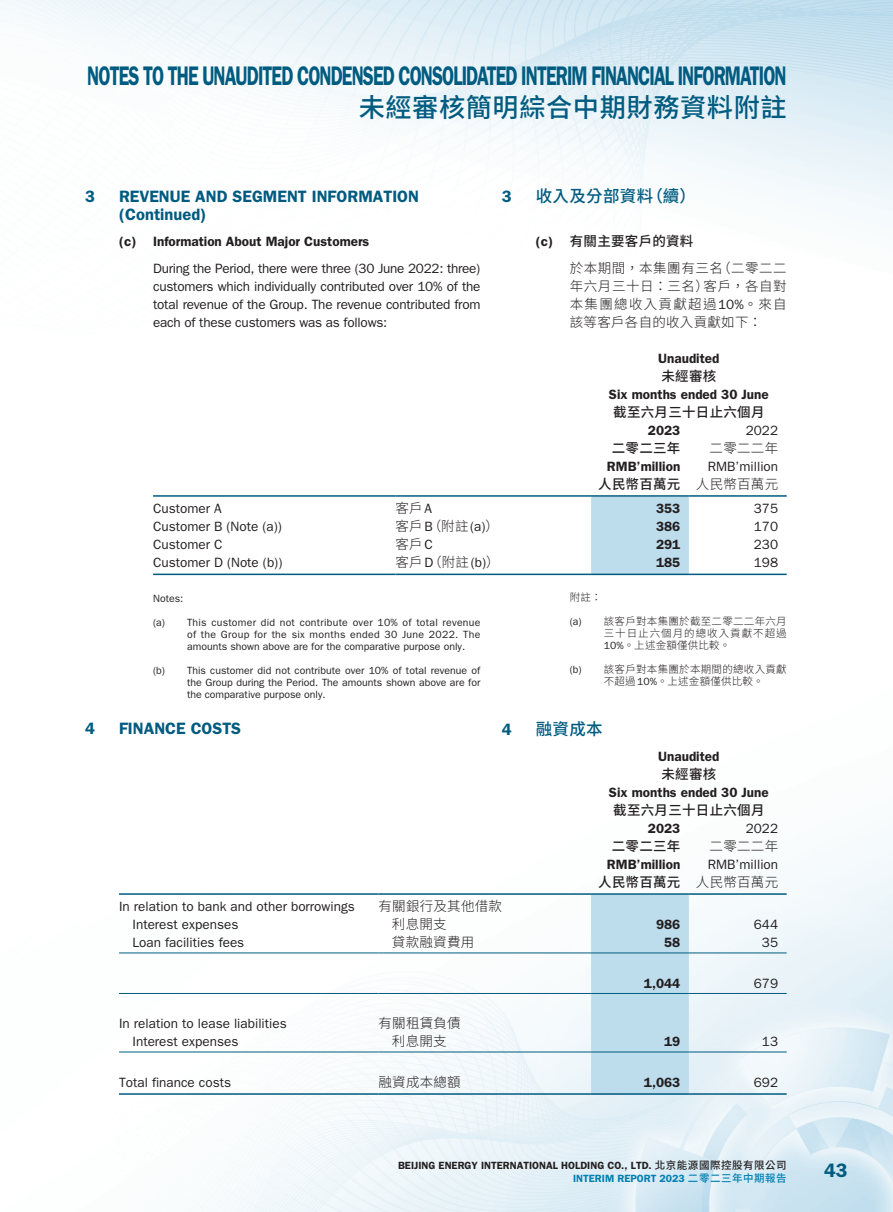
<style>
.page{position:relative;width:893px;height:1212px;background:#fff}
.page>*{position:absolute;margin:0;border:0;box-sizing:border-box;transform-origin:0 0}
.t1{font:600 27px "ITC Franklin Gothic Std";letter-spacing:-.05em;color:#005b80;scale:.68 1}
.t2{font:500 26.25px "Noto Sans CJ Ktc";letter-spacing:.02em;color:#005b80}
.t3{font:600 19.5px "ITC Franklin Gothic Std";color:#005b80}
._01_H1{font:600 16.5px/18px "ITC Franklin Gothic Std";color:#005b80}
._01_H1-2{font:500 16.5px "Noto Sans CJ Ktc";letter-spacing:.02em;color:#005b80}
._50_Table_txt{font:13.5px "ITC Franklin Gothic Std";color:#231f20}
._00_txt{font:13.5px/18px "ITC Franklin Gothic Std";letter-spacing:-.015em;color:#231f20;text-align:justify}
._50_Table_txt-2{font:600 13.5px "ITC Franklin Gothic Std";color:#231f20}
._50_Table_txt-3{font:300 13.5px "Noto Sans CJ Ktc";letter-spacing:.02em;color:#231f20}
._00_txt-2{font:300 13.5px/18px "Noto Sans CJ Ktc";letter-spacing:.04em;color:#231f20;text-align:justify}
._50_Table_txt-4{font:500 13.5px "Noto Sans CJ Ktc";letter-spacing:.02em;color:#231f20}
._02_H2{font:600 13.5px "ITC Franklin Gothic Std";color:#231f20}
._02_H2-2{font:500 13.5px "Noto Sans CJ Ktc";letter-spacing:.02em;color:#231f20}
._06_Notes{font:10.5px/12px "ITC Franklin Gothic Std";color:#231f20;text-align:justify}
._06_Notes-2{font:300 10.5px/12px "Noto Sans CJ Ktc";letter-spacing:.025em;color:#231f20;text-align:justify}
.t4{font:600 10.5px/13.6px "ITC Franklin Gothic Std";color:#231f20;text-align:right}
.s1{font-family:"ITC Franklin Gothic Std";font-weight:600}
.s2{font-family:"ITC Franklin Gothic Std";font-weight:400}
.s3{font-family:"Noto Sans CJ Ktc";font-weight:500}
.s4{color:#007fb2}
.s5{font-family:"Noto Sans CJ Ktc";font-weight:500;color:#007fb2}
</style>
<div class="page">
<img style="left:0;top:0;width:893px;height:1212px">
<div style="left:591px;top:497px;width:98px;height:77px;background:#bddded"></div>
<hr style="left:153px;top:495px;width:242px;height:2px;background:#005b80">
<hr style="left:395px;top:495px;width:196px;height:2px;background:#005b80">
<hr style="left:591px;top:495px;width:98px;height:2px;background:#005b80">
<hr style="left:689px;top:495px;width:98px;height:2px;background:#005b80">
<hr style="left:153px;top:574px;width:242px;height:1px;background:#005b80">
<hr style="left:395px;top:574px;width:196px;height:1px;background:#005b80">
<hr style="left:591px;top:574px;width:98px;height:1px;background:#005b80">
<hr style="left:689px;top:574px;width:98px;height:1px;background:#005b80">
<div style="left:591px;top:895px;width:98px;height:198px;background:#bddded"></div>
<hr style="left:119px;top:893px;width:259px;height:2px;background:#005b80">
<hr style="left:378px;top:893px;width:213px;height:2px;background:#005b80">
<hr style="left:591px;top:893px;width:98px;height:2px;background:#005b80">
<hr style="left:689px;top:893px;width:98px;height:2px;background:#005b80">
<hr style="left:119px;top:952px;width:259px;height:1px;background:#005b80">
<hr style="left:378px;top:952px;width:213px;height:1px;background:#005b80">
<hr style="left:591px;top:952px;width:98px;height:1px;background:#005b80">
<hr style="left:689px;top:952px;width:98px;height:1px;background:#005b80">
<hr style="left:119px;top:993px;width:259px;height:1px;background:#005b80">
<hr style="left:378px;top:993px;width:213px;height:1px;background:#005b80">
<hr style="left:591px;top:993px;width:98px;height:1px;background:#005b80">
<hr style="left:689px;top:993px;width:98px;height:1px;background:#005b80">
<hr style="left:119px;top:1051px;width:259px;height:1px;background:#005b80">
<hr style="left:378px;top:1051px;width:213px;height:1px;background:#005b80">
<hr style="left:591px;top:1051px;width:98px;height:1px;background:#005b80">
<hr style="left:689px;top:1051px;width:98px;height:1px;background:#005b80">
<hr style="left:119px;top:1093px;width:259px;height:2px;background:#005b80">
<hr style="left:378px;top:1093px;width:213px;height:2px;background:#005b80">
<hr style="left:591px;top:1093px;width:98px;height:2px;background:#005b80">
<hr style="left:689px;top:1093px;width:98px;height:2px;background:#005b80">
<h1 class="t1" style="left:87px;top:59px;width:1030px">NOTES TO THE UNAUDITED CONDENSED CONSOLIDATED INTERIM FINANCIAL INFORMATION</h1>
<h2 class="t2" style="left:359px;top:92px;width:429px">未經審核簡明綜合中期財務資料附註</h2>
<p class="_01_H1" style="left:85px;top:187px;width:11px">3</p>
<p class="_01_H1" style="left:119px;top:187px;width:301px">REVENUE AND SEGMENT INFORMATION (Continued)</p>
<p class="_02_H2" style="left:119px;top:233px;width:252px">(c) Information About Major Customers</p>
<p class="_00_txt" style="left:153px;top:259px;width:329px">During the Period, there were three (30 June 2022: three) customers which individually contributed over 10% of the total revenue of the Group. The revenue contributed from each of these customers was as follows:</p>
<p class="_01_H1" style="left:502px;top:187px;width:11px">3</p>
<p class="_01_H1-2" style="left:536px;top:186px;width:162px">收入及分部資料（續）</p>
<p class="_02_H2-2" style="left:536px;top:234px;width:159px"><span class="s1">(c)</span> 有關主要客戶的資料</p>
<p class="_00_txt-2" style="left:570px;top:259px;width:218px">於本期間，本集團有三名（二零二二年六月三十日：三名）客戶，各自對本集團總收入貢獻超過<span class="s2">10%</span>。來自該等客戶各自的收入貢獻如下：</p>
<p class="_50_Table_txt-2" style="left:658px;top:350px;width:63px">Unaudited</p>
<p class="_50_Table_txt-4" style="left:661px;top:368px;width:56px">未經審核</p>
<p class="_50_Table_txt-2" style="left:609px;top:386px;width:161px">Six months ended 30 June</p>
<p class="_50_Table_txt-4" style="left:613px;top:404px;width:153px">截至六月三十日止六個月</p>
<p class="_50_Table_txt-2" style="left:648px;top:422px;width:34px">2023</p>
<p class="_50_Table_txt" style="left:746px;top:422px;width:34px">2022</p>
<p class="_50_Table_txt-4" style="left:612px;top:440px;width:70px">二零二三年</p>
<p class="_50_Table_txt-3" style="left:710px;top:440px;width:70px">二零二二年</p>
<p class="_50_Table_txt-2" style="left:607px;top:458px;width:75px">RMB’million</p>
<p class="_50_Table_txt" style="left:708px;top:458px;width:72px">RMB’million</p>
<p class="_50_Table_txt-4" style="left:598px;top:476px;width:84px">人民幣百萬元</p>
<p class="_50_Table_txt-3" style="left:696px;top:476px;width:84px">人民幣百萬元</p>
<p class="_50_Table_txt" style="left:153px;top:501px;width:70px">Customer A</p>
<p class="_50_Table_txt-3" style="left:395px;top:500px;width:38px">客戶<span class="s2">A</span></p>
<p class="_50_Table_txt-2" style="left:656px;top:500px;width:26px">353</p>
<p class="_50_Table_txt" style="left:754px;top:501px;width:26px">375</p>
<p class="_50_Table_txt" style="left:153px;top:519px;width:130px">Customer B (Note (a))</p>
<p class="_50_Table_txt-3" style="left:395px;top:518px;width:105px">客戶<span class="s2">B</span>（附註<span class="s2">(a)</span>）</p>
<p class="_50_Table_txt-2" style="left:656px;top:518px;width:26px">386</p>
<p class="_50_Table_txt" style="left:754px;top:519px;width:26px">170</p>
<p class="_50_Table_txt" style="left:153px;top:537px;width:71px">Customer C</p>
<p class="_50_Table_txt-3" style="left:395px;top:536px;width:39px">客戶<span class="s2">C</span></p>
<p class="_50_Table_txt-2" style="left:656px;top:536px;width:26px">291</p>
<p class="_50_Table_txt" style="left:754px;top:537px;width:26px">230</p>
<p class="_50_Table_txt" style="left:153px;top:555px;width:131px">Customer D (Note (b))</p>
<p class="_50_Table_txt-3" style="left:395px;top:554px;width:106px">客戶<span class="s2">D</span>（附註<span class="s2">(b)</span>）</p>
<p class="_50_Table_txt-2" style="left:656px;top:554px;width:26px">185</p>
<p class="_50_Table_txt" style="left:754px;top:555px;width:26px">198</p>
<p class="_06_Notes" style="left:153px;top:592px;width:32px">Notes:</p>
<p class="_06_Notes" style="left:187px;top:616px;width:295px;text-indent:-34px">(a) This customer did not contribute over 10% of total revenue of the Group for the six months ended 30 June 2022. The amounts shown above are for the comparative purpose only.</p>
<p class="_06_Notes" style="left:187px;top:664px;width:295px;text-indent:-34px">(b) This customer did not contribute over 10% of total revenue of the Group during the Period. The amounts shown above are for the comparative purpose only.</p>
<p class="_06_Notes-2" style="left:570px;top:591px;width:33px">附註：</p>
<p class="_06_Notes-2" style="left:604px;top:615px;width:184px;text-indent:-34px"><span class="s2">(a)</span> 該客戶對本集團於截至二零二二年六月三十日止六個月的總收入貢獻不超過<span class="s2">10%</span>。上述金額僅供比較。</p>
<p class="_06_Notes-2" style="left:604px;top:663px;width:184px;text-indent:-34px"><span class="s2">(b)</span> 該客戶對本集團於本期間的總收入貢獻不超過<span class="s2">10%</span>。上述金額僅供比較。</p>
<p class="_01_H1" style="left:85px;top:719px;width:11px">4</p>
<p class="_01_H1" style="left:119px;top:719px;width:124px">FINANCE COSTS</p>
<p class="_01_H1" style="left:502px;top:720px;width:11px">4</p>
<p class="_01_H1-2" style="left:536px;top:719px;width:68px">融資成本</p>
<p class="_50_Table_txt-2" style="left:658px;top:748px;width:63px">Unaudited</p>
<p class="_50_Table_txt-4" style="left:661px;top:766px;width:56px">未經審核</p>
<p class="_50_Table_txt-2" style="left:609px;top:784px;width:161px">Six months ended 30 June</p>
<p class="_50_Table_txt-4" style="left:613px;top:802px;width:153px">截至六月三十日止六個月</p>
<p class="_50_Table_txt-2" style="left:648px;top:820px;width:34px">2023</p>
<p class="_50_Table_txt" style="left:746px;top:820px;width:34px">2022</p>
<p class="_50_Table_txt-4" style="left:612px;top:838px;width:70px">二零二三年</p>
<p class="_50_Table_txt-3" style="left:710px;top:838px;width:70px">二零二二年</p>
<p class="_50_Table_txt-2" style="left:607px;top:856px;width:75px">RMB’million</p>
<p class="_50_Table_txt" style="left:708px;top:856px;width:72px">RMB’million</p>
<p class="_50_Table_txt-4" style="left:598px;top:874px;width:84px">人民幣百萬元</p>
<p class="_50_Table_txt-3" style="left:696px;top:874px;width:84px">人民幣百萬元</p>
<p class="_50_Table_txt" style="left:119px;top:899px;width:237px">In relation to bank and other borrowings</p>
<p class="_50_Table_txt-3" style="left:378px;top:898px;width:125px">有關銀行及其他借款</p>
<p class="_50_Table_txt" style="left:133px;top:917px;width:107px">Interest expenses</p>
<p class="_50_Table_txt-3" style="left:392px;top:916px;width:56px">利息開支</p>
<p class="_50_Table_txt-2" style="left:656px;top:916px;width:26px">986</p>
<p class="_50_Table_txt" style="left:754px;top:917px;width:26px">644</p>
<p class="_50_Table_txt" style="left:133px;top:935px;width:113px">Loan facilities fees</p>
<p class="_50_Table_txt-3" style="left:392px;top:934px;width:84px">貸款融資費用</p>
<p class="_50_Table_txt-2" style="left:664px;top:934px;width:18px">58</p>
<p class="_50_Table_txt" style="left:762px;top:935px;width:18px">35</p>
<p class="_50_Table_txt-2" style="left:644px;top:975px;width:38px">1,044</p>
<p class="_50_Table_txt" style="left:754px;top:975px;width:26px">679</p>
<p class="_50_Table_txt" style="left:119px;top:1016px;width:169px">In relation to lease liabilities</p>
<p class="_50_Table_txt-3" style="left:378px;top:1015px;width:84px">有關租賃負債</p>
<p class="_50_Table_txt" style="left:133px;top:1034px;width:107px">Interest expenses</p>
<p class="_50_Table_txt-3" style="left:392px;top:1033px;width:56px">利息開支</p>
<p class="_50_Table_txt-2" style="left:664px;top:1033px;width:18px">19</p>
<p class="_50_Table_txt" style="left:762px;top:1034px;width:18px">13</p>
<p class="_50_Table_txt" style="left:119px;top:1074px;width:114px">Total finance costs</p>
<p class="_50_Table_txt-3" style="left:378px;top:1074px;width:84px">融資成本總額</p>
<p class="_50_Table_txt-2" style="left:644px;top:1074px;width:38px">1,063</p>
<p class="_50_Table_txt" style="left:754px;top:1074px;width:26px">692</p>
<p class="t4" style="left:398px;top:1158px;width:390px">BEIJING ENERGY INTERNATIONAL HOLDING CO., LTD. <span class="s3">北京能源國際控股有限公司<br></span><span class="s4">INTERIM REPORT 2023</span> <span class="s5">二零二三年中期報告</span></p>
<h3 class="t3" style="left:824px;top:1159px;width:25px">43</h3>
</div>
